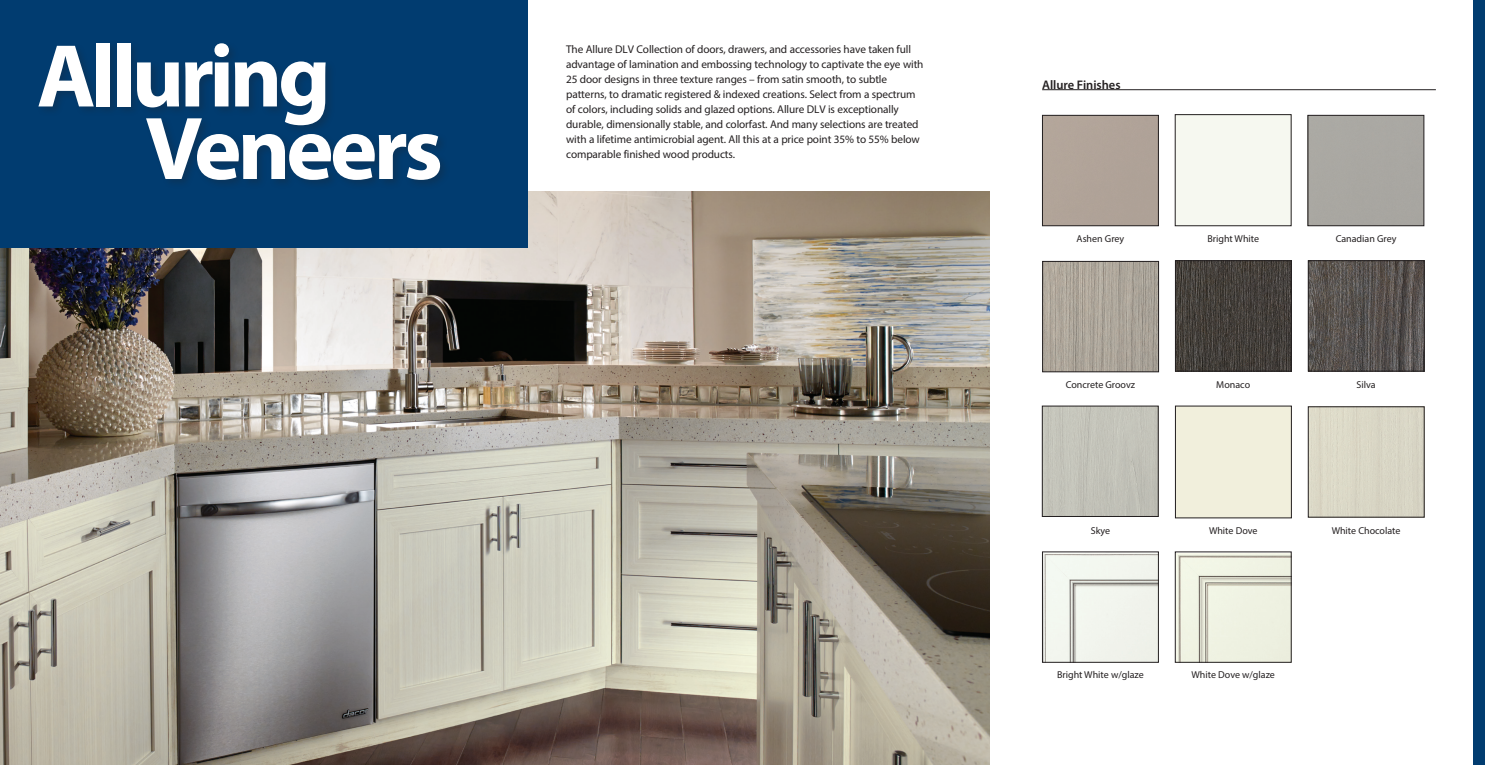
<style>
.page{position:relative;width:1485px;height:765px;background:#fff}
.page>*{position:absolute;margin:0;border:0;box-sizing:border-box;transform-origin:0 0}
.t1{font:700 90px/72.5px "Myriad Pro";letter-spacing:-.05em;color:#fff}
.t2{font:600 12.5px "Myriad Pro";color:#231f20}
.t3{font:11.25px/15px "Myriad Pro";letter-spacing:-.01em;color:#231f20}
.t4{font:10px "Myriad Pro";color:#231f20}
</style>
<div class="page">
<img style="left:0;top:191px;width:990px;height:574px">
<div style="left:0;top:0;width:528px;height:247px;background:#013c70"></div>
<div style="left:36px;top:40px;width:414px;height:151px;background:#231f20;opacity:.25"></div>
<div style="left:1042px;top:115px;width:117px;height:111px;border:1px solid #231f20"></div>
<img style="left:1044px;top:263px;width:113px;height:107px">
<div style="left:1042px;top:261px;width:117px;height:111px;border:1px solid #231f20"></div>
<div style="left:1044px;top:408px;width:112px;height:107px;background:#c3c3b9"></div>
<div style="left:1042px;top:406px;width:116px;height:111px;border:1px solid #231f20"></div>
<img style="left:1044px;top:554px;width:113px;height:106px">
<div style="left:1042px;top:552px;width:117px;height:110px;border:1px solid #231f20"></div>
<div style="left:1308px;top:115px;width:116px;height:111px;border:1px solid #231f20"></div>
<img style="left:1177px;top:263px;width:113px;height:106px">
<div style="left:1175px;top:261px;width:117px;height:110px;border:1px solid #231f20"></div>
<div style="left:1310px;top:409px;width:112px;height:106px;background:#dad7c6"></div>
<img style="left:1177px;top:554px;width:112px;height:106px">
<img style="left:1310px;top:263px;width:112px;height:106px">
<div style="left:1308px;top:261px;width:116px;height:110px;border:1px solid #231f20"></div>
<div style="left:1175px;top:114px;width:116px;height:112px;border:1px solid #231f20"></div>
<div style="left:1175px;top:406px;width:117px;height:112px;border:1px solid #231f20"></div>
<hr style="left:1042px;top:89px;width:394px;height:1px;background:#231f20">
<div style="left:1474px;top:0;width:11px;height:765px;background:#013c70"></div>
<h1 class="t1" style="left:145px;top:37px;width:299px;text-indent:-108px">Alluring<br>Veneers</h1>
<p class="t3" style="left:566px;top:42px;width:359px">The Allure DLV Collection of doors, drawers, and accessories have taken full advantage of lamination and embossing technology to captivate the eye with 25 door designs in three texture ranges – from satin smooth, to subtle patterns, to dramatic registered &amp; indexed creations. Select from a spectrum of colors, including solids and glazed options. Allure DLV is exceptionally durable, dimensionally stable, and colorfast. And many selections are treated with a lifetime antimicrobial agent. All this at a price point 35% to 55% below comparable finished wood products.</p>
<p class="t2" style="left:1042px;top:77px;width:80px">Allure Finishes</p>
<p class="t4" style="left:1077px;top:233px;width:49px">Ashen Grey</p>
<p class="t4" style="left:1207px;top:233px;width:53px">Bright White</p>
<p class="t4" style="left:1336px;top:233px;width:62px">Canadian Grey</p>
<p class="t4" style="left:1066px;top:378px;width:71px">Concrete Groovz</p>
<p class="t4" style="left:1216px;top:378px;width:35px">Monaco</p>
<p class="t4" style="left:1356px;top:378px;width:21px">Silva</p>
<p class="t4" style="left:1091px;top:524px;width:21px">Skye</p>
<p class="t4" style="left:1209px;top:524px;width:50px">White Dove</p>
<p class="t4" style="left:1332px;top:524px;width:70px">White Chocolate</p>
<p class="t4" style="left:1057px;top:669px;width:88px">Bright White w/glaze</p>
<p class="t4" style="left:1192px;top:669px;width:85px">White Dove w/glaze</p>
</div>
